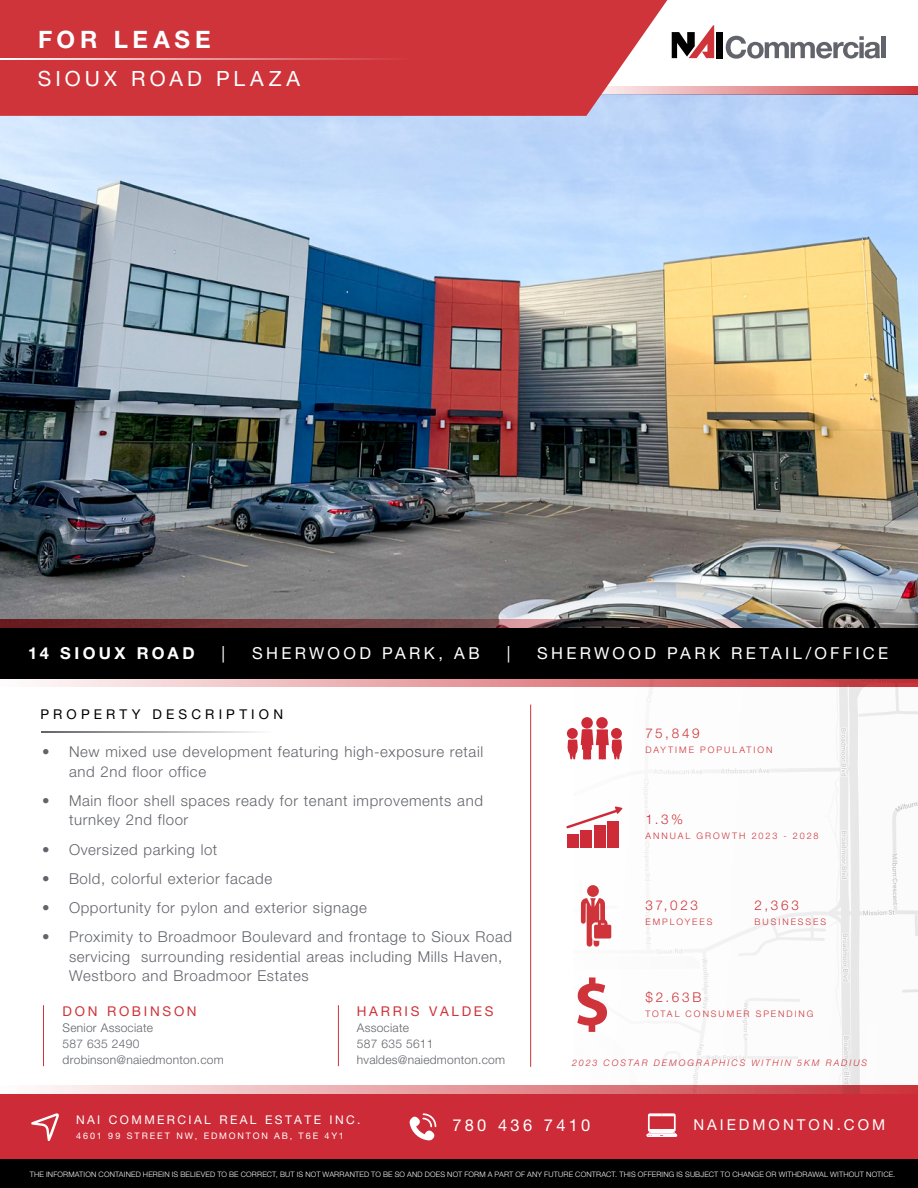
<style>
.page{position:relative;width:918px;height:1188px;background:#fff}
.page>*{position:absolute;margin:0;border:0;box-sizing:border-box;transform-origin:0 0}
.t1{font:700 24px "Helvetica Neue LT Std";letter-spacing:.2em;color:#fff}
.t2{font:21px "Helvetica Neue LT Std";letter-spacing:.195em;color:#fff}
.t3{font:16.5px "Helvetica Neue LT Std";letter-spacing:.2em;color:#fff}
.t4{font:700 16.5px "Helvetica Neue LT Std";letter-spacing:.205em;color:#fff}
.t5{font:300 15px/19.5px "Helvetica Neue LT Std";letter-spacing:.04em;color:#61646a}
.t6{font:15px "Helvetica Neue LT Std";letter-spacing:.2em;color:#fff}
.t7{font:300 13.5px "Helvetica Neue LT Std";letter-spacing:.205em;color:#ce343a}
.t8{font:13.5px "Helvetica Neue LT Std";letter-spacing:.2em;color:#ce343a}
.t9{font:13.5px "Helvetica Neue LT Std";letter-spacing:.31em;color:#000}
.t10{font:300 12px/15.8px "Helvetica Neue LT Std";letter-spacing:.02em;color:#61646a}
.t11{font:12px "Helvetica Neue LT Std";letter-spacing:.2em;color:#fff}
.t12{font:300 9px "Helvetica Neue LT Std";letter-spacing:.22em;color:#ce343a}
.t13{font:italic 300 9px "Helvetica Neue LT Std";letter-spacing:.22em;color:#ce343a}
.t14{font:9px "Helvetica Neue LT Std";letter-spacing:.205em;color:#fff}
.t15{font:300 7.5px "Helvetica Neue LT Std";letter-spacing:.025em;color:#fff}
</style>
<div class="page">
<img style="left:574px;top:687px;width:344px;height:398px">
<div style="left:0;top:627px;width:918px;height:51px;background:#000"></div>
<img style="left:0;top:94px;width:918px;height:525px">
<div style="left:716px;top:32px;width:7px;height:26px;background:#000"></div>
<svg style="left:672px;top:25px;width:42px;height:33px"></svg>
<svg style="left:726px;top:36px;width:154px;height:23px"></svg>
<div style="left:881px;top:36px;width:5px;height:22px;background:#61646a"></div>
<svg style="left:0;top:619px;width:918px;height:9px;background:#6f4a4c"></svg>
<svg style="left:0;top:678px;width:918px;height:9px;background:#ca8689"></svg>
<svg style="left:667px;top:86px;width:251px;height:8px;background:#df7d81"></svg>
<hr style="left:43px;top:1005px;width:1px;height:61px;background:#ce343a">
<hr style="left:338px;top:1005px;width:1px;height:61px;background:#ce343a">
<div style="left:0;top:1094px;width:918px;height:67px;background:#cd2b38"></div>
<svg style="left:40px;top:1085px;width:878px;height:9px;background:#e29396"></svg>
<div style="left:0;top:1160px;width:918px;height:28px;background:#000"></div>
<svg style="left:31px;top:1113px;width:28px;height:28px"></svg>
<svg style="left:409px;top:1113px;width:27px;height:27px"></svg>
<svg style="left:646px;top:1113px;width:31px;height:24px"></svg>
<div style="left:0;top:0;width:667px;height:116px;background:#ce343a"></div>
<hr style="left:41px;top:731px;width:231px;height:2px;background:#61646a">
<hr style="left:0;top:58px;width:410px;height:2px;background:#fff">
<hr style="left:530px;top:705px;width:1px;height:362px;background:#ce343a">
<div style="left:567px;top:728px;width:11px;height:11px;background:#ce2b38;border-radius:50%"></div>
<div style="left:581px;top:717px;width:12px;height:12px;background:#ce2b38;border-radius:50%"></div>
<div style="left:596px;top:717px;width:12px;height:12px;background:#ce2b38;border-radius:50%"></div>
<div style="left:611px;top:728px;width:11px;height:11px;background:#ce2b38;border-radius:50%"></div>
<svg style="left:566px;top:730px;width:58px;height:29px"></svg>
<div style="left:567px;top:834px;width:12px;height:14px;background:#ce2b38"></div>
<div style="left:581px;top:830px;width:11px;height:18px;background:#ce2b38"></div>
<div style="left:594px;top:825px;width:12px;height:23px;background:#ce2b38"></div>
<div style="left:608px;top:821px;width:11px;height:27px;background:#ce2b38"></div>
<svg style="left:566px;top:806px;width:57px;height:23px"></svg>
<svg style="left:581px;top:898px;width:30px;height:49px"></svg>
<div style="left:587px;top:885px;width:12px;height:12px;background:#ce343a;border-radius:50%"></div>
<svg style="left:577px;top:977px;width:30px;height:55px"></svg>
<p class="t1" style="left:38px;top:25px;width:174px">FOR LEASE</p>
<p class="t2" style="left:38px;top:66px;width:264px">SIOUX ROAD PLAZA</p>
<p class="t4" style="left:28px;top:643px;width:168px">14 SIOUX ROAD</p>
<p class="t3" style="left:222px;top:644px;width:5px">|</p>
<p class="t3" style="left:252px;top:644px;width:229px">SHERWOOD PARK, AB</p>
<p class="t3" style="left:507px;top:644px;width:5px">|</p>
<p class="t3" style="left:537px;top:644px;width:352px">SHERWOOD PARK RETAIL/OFFICE</p>
<p class="t9" style="left:40px;top:706px;width:244px">PROPERTY DESCRIPTION</p>
<p class="t5" style="left:69px;top:742px;width:416px;text-indent:-27px">• New mixed use development featuring high-exposure retail and 2nd floor office</p>
<p class="t5" style="left:69px;top:790px;width:415px;text-indent:-27px">• Main floor shell spaces ready for tenant improvements and turnkey 2nd floor</p>
<p class="t5" style="left:42px;top:839px;width:177px">• Oversized parking lot</p>
<p class="t5" style="left:42px;top:868px;width:232px">• Bold, colorful exterior facade</p>
<p class="t5" style="left:42px;top:898px;width:326px">• Opportunity for pylon and exterior signage</p>
<p class="t5" style="left:69px;top:927px;width:445px;text-indent:-27px">• Proximity to Broadmoor Boulevard and frontage to Sioux Road servicing surrounding residential areas including Mills Haven,<br>Westboro and Broadmoor Estates</p>
<p class="t8" style="left:63px;top:1004px;width:136px">DON ROBINSON</p>
<p class="t10" style="left:63px;top:1020px;width:163px">Senior Associate<br>587 635 2490 drobinson@naiedmonton.com</p>
<p class="t8" style="left:357px;top:1004px;width:138px">HARRIS VALDES</p>
<p class="t10" style="left:357px;top:1020px;width:150px">Associate<br>587 635 5611 hvaldes@naiedmonton.com</p>
<p class="t7" style="left:646px;top:725px;width:56px">75,849</p>
<p class="t12" style="left:646px;top:744px;width:129px">DAYTIME POPULATION</p>
<p class="t7" style="left:646px;top:811px;width:39px">1.3%</p>
<p class="t12" style="left:646px;top:830px;width:174px">ANNUAL GROWTH 2023 - 2028</p>
<p class="t7" style="left:646px;top:897px;width:54px">37,023</p>
<p class="t12" style="left:646px;top:917px;width:68px">EMPLOYEES</p>
<p class="t7" style="left:755px;top:897px;width:46px">2,363</p>
<p class="t12" style="left:755px;top:917px;width:73px">BUSINESSES</p>
<p class="t7" style="left:646px;top:989px;width:57px">$2.63B</p>
<p class="t12" style="left:646px;top:1009px;width:170px">TOTAL CONSUMER SPENDING</p>
<p class="t13" style="left:572px;top:1057px;width:297px">2023 COSTAR DEMOGRAPHICS WITHIN 5KM RADIUS</p>
<p class="t11" style="left:76px;top:1112px;width:286px">NAI COMMERCIAL REAL ESTATE INC.</p>
<p class="t14" style="left:76px;top:1130px;width:269px">4601 99 STREET NW, EDMONTON AB, T6E 4Y1</p>
<p class="t3" style="left:452px;top:1116px;width:140px">780 436 7410</p>
<p class="t6" style="left:693px;top:1116px;width:193px">NAIEDMONTON.COM</p>
<p class="t15" style="left:30px;top:1169px;width:867px">THE INFORMATION CONTAINED HEREIN IS BELIEVED TO BE CORRECT, BUT IS NOT WARRANTED TO BE SO AND DOES NOT FORM A PART OF ANY FUTURE CONTRACT. THIS OFFERING IS SUBJECT TO CHANGE OR WITHDRAWAL WITHOUT NOTICE.</p>
</div>
